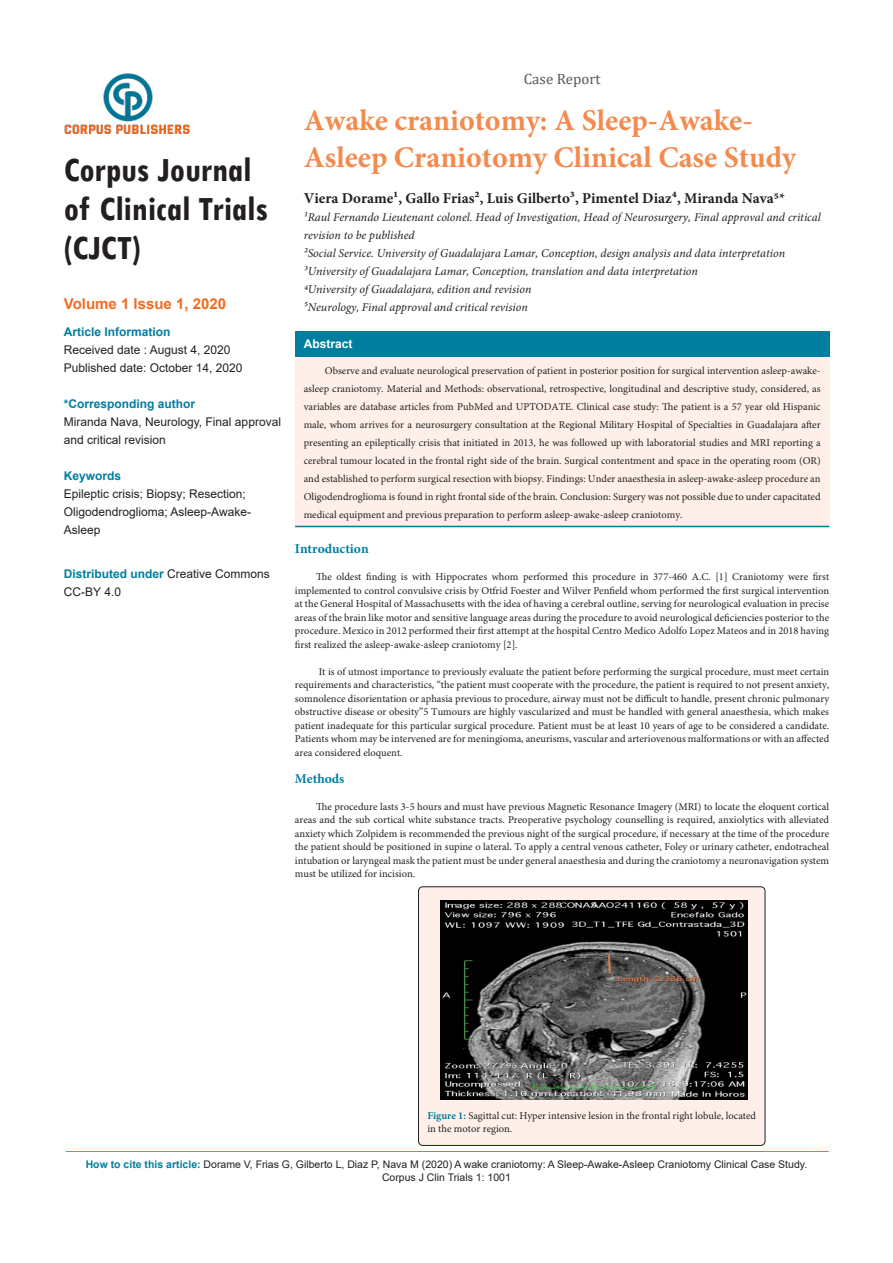
<style>
.page{position:relative;width:893px;height:1263px;background:#fff}
.page>*{position:absolute;margin:0;border:0;box-sizing:border-box;transform-origin:0 0}
.t1{font:700 condensed 36px/39.2px "Tw Cen";color:#231f20}
.t2{font:700 30px/37.5px "Minion Pro";color:#f38a4e}
.t3{font:700 15px "Minion Pro";color:#231f20}
.t4{font:700 15px "Arial";color:#f06d22}
.t5{font:15px "Cambria";color:#57585a}
.t6{font:700 13.5px "Minion Pro";color:#007e9f}
.t7{font:italic 12px/18px "Minion Pro";color:#231f20}
.t8{font:12px/18px "Arial";color:#231f20}
.t9{font:700 12px "Arial";color:#007e9f}
.t10{font:700 12px "Arial";color:#fff}
.t11{font:10.5px/13.5px "Minion Pro";color:#231f20;text-align:justify}
.t12{font:10.5px/12.6px "Arial";color:#231f20;text-align:center}
.s1{font-weight:700;color:#007e9f}
</style>
<div class="page">
<hr style="left:66px;top:1151px;width:763px;height:1px;background:#f06d22">
<img style="left:65px;top:73px;width:125px;height:61px">
<div style="left:295px;top:331px;width:534px;height:26px;background:#007e9f"></div>
<div style="left:295px;top:358px;width:534px;height:169px;background:#fef0e9"></div>
<hr style="left:295px;top:526px;width:534px;height:1px;background:#007e9f">
<div style="left:418px;top:887px;width:347px;height:258px;background:#fef0e9;border-radius:4px"></div>
<div style="left:418px;top:886px;width:347px;height:260px;border:1px solid #231f20;border-radius:4px"></div>
<img style="left:440px;top:900px;width:307px;height:199px">
<h1 class="t1" style="left:64px;top:149px;width:206px">Corpus Journal of Clinical Trials (CJCT)</h1>
<p class="t4" style="left:64px;top:293px;width:164px">Volume 1 Issue 1, 2020</p>
<p class="t9" style="left:64px;top:323px;width:108px">Article Information</p>
<p class="t8" style="left:64px;top:340px;width:180px">Received date : August 4, 2020<br>Published date: October 14, 2020</p>
<p class="t9" style="left:64px;top:395px;width:133px">*Corresponding author</p>
<p class="t8" style="left:64px;top:412px;width:219px">Miranda Nava, Neurology, Final approval and critical revision</p>
<p class="t9" style="left:64px;top:467px;width:59px">Keywords</p>
<p class="t8" style="left:64px;top:484px;width:189px">Epileptic crisis; Biopsy; Resection;<br>Oligodendroglioma; Asleep-Awake-<br>Asleep</p>
<p class="t8" style="left:64px;top:565px;width:208px"><span class="s1">Distributed under</span> Creative Commons<br>CC-BY 4.0</p>
<p class="t5" style="left:524px;top:70px;width:78px">Case Report</p>
<p class="t2" style="left:304px;top:101px;width:494px">Awake craniotomy: A Sleep-Awake-<br>Asleep Craniotomy Clinical Case Study</p>
<p class="t3" style="left:304px;top:188px;width:483px">Viera Dorame¹, Gallo Frias², Luis Gilberto³, Pimentel Diaz⁴, Miranda Nava5*</p>
<p class="t7" style="left:304px;top:209px;width:518px">¹Raul Fernando Lieutenant colonel. Head of Investigation, Head of Neurosurgery, Final approval and critical revision to be published</p>
<p class="t7" style="left:304px;top:245px;width:483px">²Social Service. University of Guadalajara Lamar, Conception, design analysis and data interpretation</p>
<p class="t7" style="left:304px;top:263px;width:396px">³University of Guadalajara Lamar, Conception, translation and data interpretation</p>
<p class="t7" style="left:304px;top:281px;width:229px">4University of Guadalajara, edition and revision</p>
<p class="t7" style="left:304px;top:299px;width:225px">⁵Neurology, Final approval and critical revision</p>
<p class="t10" style="left:304px;top:335px;width:50px">Abstract</p>
<p class="t11" style="left:304px;top:362px;width:519px;line-height:18px;text-indent:21px">Observe and evaluate neurological preservation of patient in posterior position for surgical intervention asleep-awake&shy;asleep craniotomy. Material and Methods: observational, retrospective, longitudinal and descriptive study, considered, as variables are database articles from PubMed and UPTODATE. Clinical case study: The patient is a 57 year old Hispanic male, whom arrives for a neurosurgery consultation at the Regional Military Hospital of Specialties in Guadalajara after presenting an epileptically crisis that initiated in 2013, he was followed up with laboratorial studies and MRI reporting a cerebral tumour located in the frontal right side of the brain. Surgical contentment and space in the operating room (OR) and established to perform surgical resection with biopsy. Findings: Under anaesthesia in asleep-awake-asleep procedure an Oligodendroglioma is found in right frontal side of the brain. Conclusion: Surgery was not possible due to under capacitated medical equipment and previous preparation to perform asleep-awake-asleep craniotomy.</p>
<p class="t6" style="left:295px;top:540px;width:75px">Introduction</p>
<p class="t11" style="left:295px;top:571px;width:536px;text-indent:21px">The oldest finding is with Hippocrates whom performed this procedure in 377-460 A.C. [1] Craniotomy were first implemented to control convulsive crisis by Otfrid Foester and Wilver Penfield whom performed the first surgical intervention at the General Hospital of Massachusetts with the idea of having a cerebral outline, serving for neurological evaluation in precise areas of the brain like motor and sensitive language areas during the procedure to avoid neurological deficiencies posterior to the procedure. Mexico in 2012 performed their first attempt at the hospital Centro Medico Adolfo Lopez Mateos and in 2018 having first realized the asleep-awake-asleep craniotomy [2].</p>
<p class="t11" style="left:295px;top:665px;width:536px;text-indent:24px">It is of utmost importance to previously evaluate the patient before performing the surgical procedure, must meet certain requirements and characteristics, “the patient must cooperate with the procedure, the patient is required to not present anxiety, somnolence disorientation or aphasia previous to procedure, airway must not be difficult to handle, present chronic pulmonary obstructive disease or obesity”5 Tumours are highly vascularized and must be handled with general anaesthesia, which makes patient inadequate for this particular surgical procedure. Patient must be at least 10 years of age to be considered a candidate.<br>Patients whom may be intervened are for meningioma, aneurisms, vascular and arteriovenous malformations or with an affected area considered eloquent.</p>
<p class="t6" style="left:295px;top:769px;width:51px">Methods</p>
<p class="t11" style="left:295px;top:800px;width:536px;text-indent:21px">The procedure lasts 3-5 hours and must have previous Magnetic Resonance Imagery (MRI) to locate the eloquent cortical areas and the sub cortical white substance tracts. Preoperative psychology counselling is required, anxiolytics with alleviated anxiety which Zolpidem is recommended the previous night of the surgical procedure, if necessary at the time of the procedure the patient should be positioned in supine o lateral. To apply a central venous catheter, Foley or urinary catheter, endotracheal intubation or laryngeal mask the patient must be under general anaesthesia and during the craniotomy a neuronavigation system must be utilized for incision.</p>
<p class="t11" style="left:427px;top:1109px;width:330px"><span class="s1">Figure 1:</span> Sagittal cut: Hyper intensive lesion in the frontal right lobule, located in the motor region.</p>
<p class="t12" style="left:86px;top:1158px;width:723px"><span class="s1">How to cite this article:</span> Dorame V, Frias G, Gilberto L, Diaz P, Nava M (2020) A wake craniotomy: A Sleep-Awake-Asleep Craniotomy Clinical Case Study.<br>Corpus J Clin Trials 1: 1001</p>
</div>
